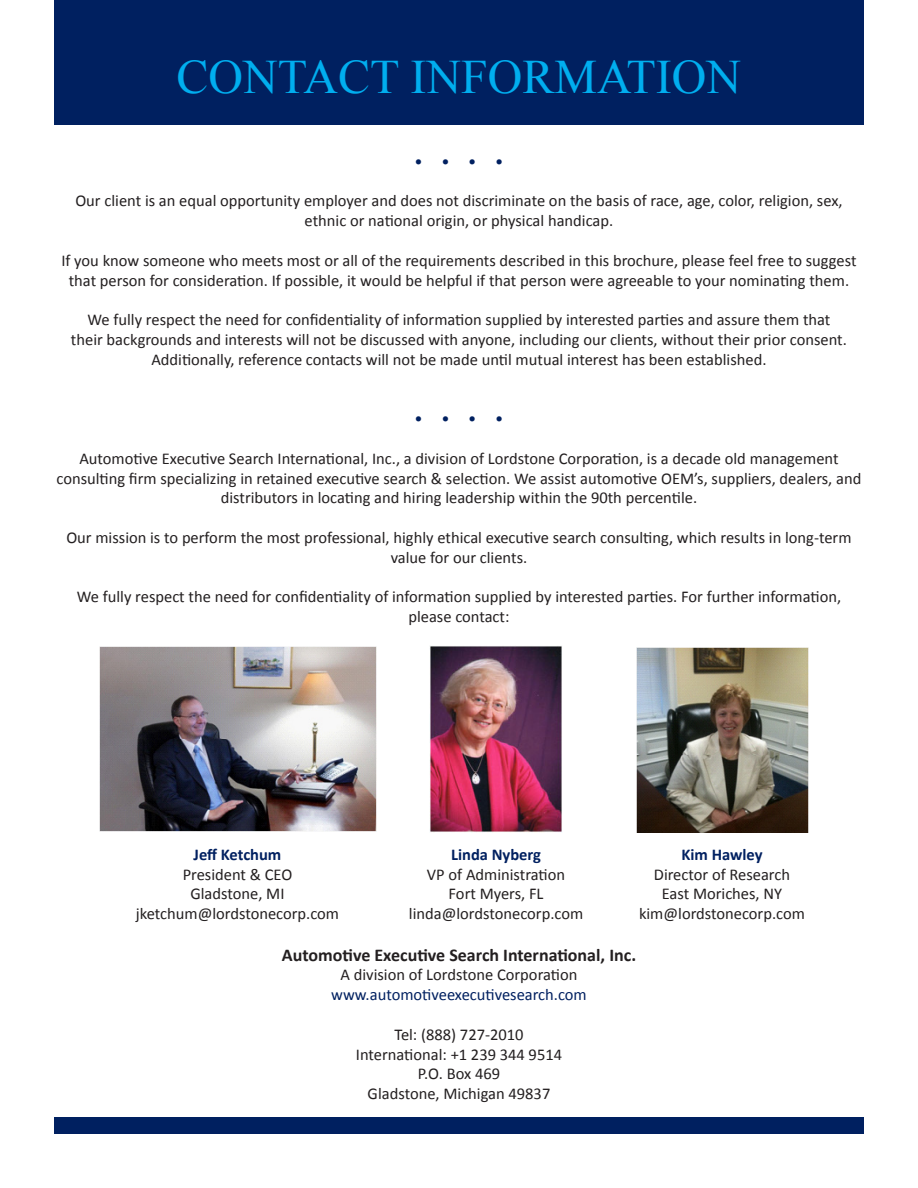
<style>
.page{position:relative;width:918px;height:1188px;background:#fff}
.page>*{position:absolute;margin:0;border:0;box-sizing:border-box;transform-origin:0 0}
.t1{font:48px "Times New Roman";color:#00aeef}
.t2{font:700 18px "Calibri";color:#231f20}
.t3{font:16.5px/19.8px "Calibri";color:#231f20;text-align:center}
.t4{font:16.5px "Calibri";color:#002060}
.t5{font:700 16.5px "Calibri";color:#002060}
</style>
<div class="page">
<div style="left:54px;top:0;width:810px;height:124px;background:#002060"></div>
<div style="left:54px;top:1118px;width:810px;height:16px;background:#002060"></div>
<img style="left:99px;top:646px;width:278px;height:186px">
<img style="left:636px;top:647px;width:172px;height:185px">
<img style="left:430px;top:646px;width:132px;height:187px">
<p class="t1" style="left:177px;top:45px;width:99px">CONTACT</p>
<p class="t1" style="left:411px;top:45px;width:332px">INF ORMATION</p>
<p class="t4" style="left:415px;top:151px;width:90px">• • • •</p>
<p class="t3" style="left:75px;top:190px;width:769px">Our client is an equal opportunity employer and does not discriminate on the basis of race, age, color, religion, sex, ethnic or national origin, or physical handicap.</p>
<p class="t3" style="left:61px;top:250px;width:797px">If you know someone who meets most or all of the requirements described in this brochure, please feel free to suggest that person for consideration. If possible, it would be helpful if that person were agreeable to your nominating them.</p>
<p class="t3" style="left:71px;top:309px;width:778px">We fully respect the need for confidentiality of information supplied by interested parties and assure them that their backgrounds and interests will not be discussed with anyone, including our clients, without their prior consent.<br>Additionally, reference contacts will not be made until mutual interest has been established.</p>
<p class="t4" style="left:415px;top:409px;width:90px">• • • •</p>
<p class="t3" style="left:57px;top:448px;width:806px">Automotive Executive Search International, Inc., a division of Lordstone Corporation, is a decade old management consulting firm specializing in retained executive search &amp; selection. We assist automotive OEM’s, suppliers, dealers, and distributors in locating and hiring leadership within the 90th percentile.</p>
<p class="t3" style="left:66px;top:527px;width:787px">Our mission is to perform the most professional, highly ethical executive search consulting, which results in long-term value for our clients.</p>
<p class="t3" style="left:77px;top:586px;width:766px">We fully respect the need for confidentiality of information supplied by interested parties. For further information, please contact:</p>
<p class="t5" style="left:194px;top:844px;width:89px">Jeff Ketchum</p>
<p class="t3" style="left:183px;top:864px;width:111px">President &amp; CEO</p>
<p class="t3" style="left:190px;top:883px;width:96px">Gladstone, M I</p>
<p class="t3" style="left:136px;top:903px;width:205px">jketchum@lordstonecorp.com</p>
<p class="t5" style="left:451px;top:844px;width:91px">Linda Nyberg</p>
<p class="t3" style="left:427px;top:864px;width:140px">VP of Administration</p>
<p class="t3" style="left:449px;top:883px;width:96px">Fort Myers, FL</p>
<p class="t3" style="left:409px;top:903px;width:176px">linda@lordstonecorp.com</p>
<p class="t5" style="left:682px;top:844px;width:82px">Kim Hawley</p>
<p class="t3" style="left:654px;top:864px;width:138px">Director of Research</p>
<p class="t3" style="left:662px;top:883px;width:122px">East Moriches, NY</p>
<p class="t3" style="left:639px;top:903px;width:167px">kim@lordstonecorp.com</p>
<p class="t2" style="left:282px;top:944px;width:356px">Automotive Executive Search International, Inc.</p>
<p class="t3" style="left:341px;top:964px;width:238px">A division of Lordstone Corporation</p>
<p class="t4" style="left:331px;top:985px;width:257px">www.automotiveexecutivesearch.com</p>
<p class="t3" style="left:394px;top:1024px;width:131px">Tel: (888) 727-2010</p>
<p class="t3" style="left:356px;top:1044px;width:208px">International: +1 239 344 9514</p>
<p class="t3" style="left:418px;top:1063px;width:84px">P.O. Box 469</p>
<p class="t3" style="left:368px;top:1083px;width:184px">Gladstone, Michigan 49837</p>
</div>
